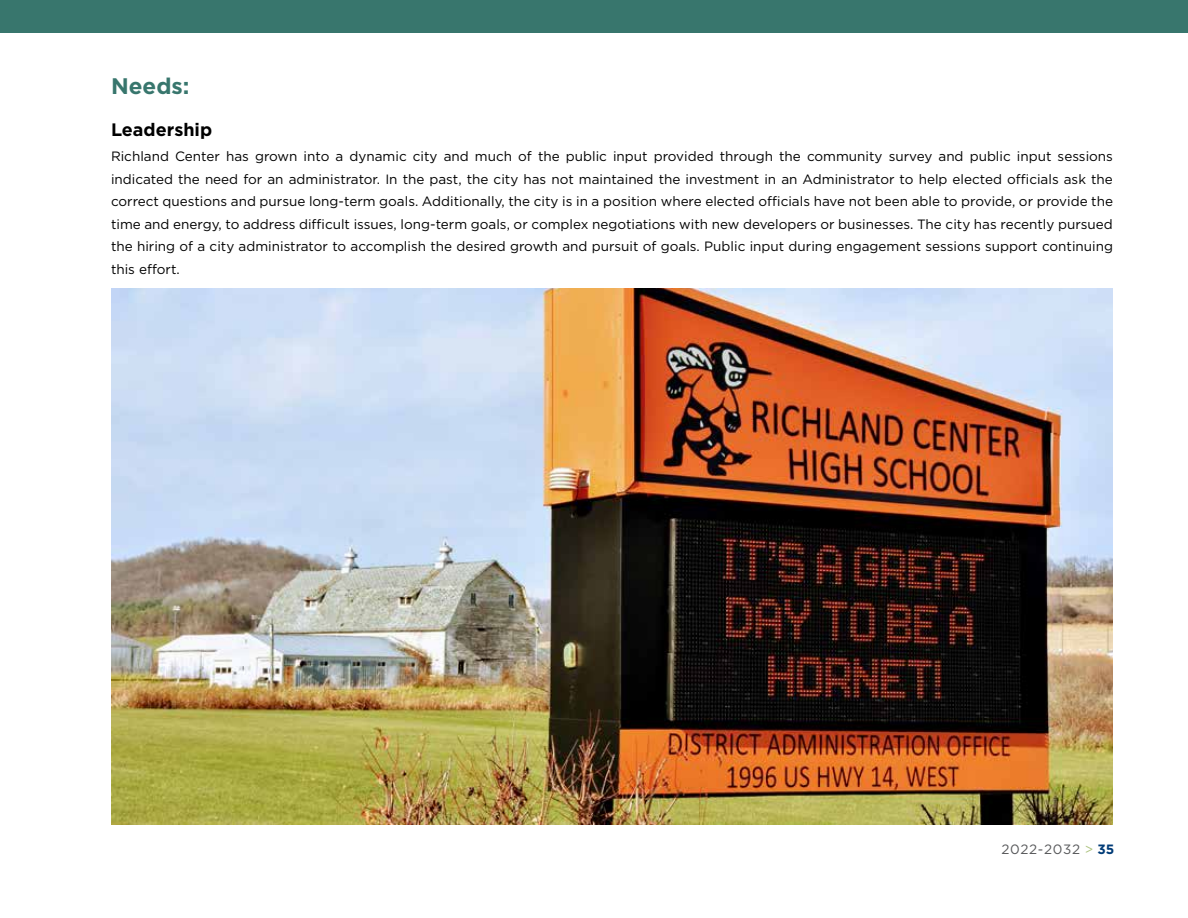
<style>
.page{position:relative;width:1188px;height:918px;background:#fff}
.page>*{position:absolute;margin:0;border:0;box-sizing:border-box;transform-origin:0 0}
.t1{font:700 22.5px "Gotham";color:#38766d}
.t2{font:700 18px "Gotham";color:#000}
.t3{font:13.5px/22.5px "Gotham";color:#000;text-align:justify}
.t4{font:13.5px "Gotham";letter-spacing:.05em;color:#58595b}
.s1{color:#acc37e}
.s2{font-weight:700;color:#003b77}
</style>
<div class="page">
<div style="left:0;top:0;width:1188px;height:32px;background:#38766d"></div>
<img style="left:111px;top:288px;width:1002px;height:537px">
<h1 class="t1" style="left:111px;top:73px;width:80px">Needs:</h1>
<h2 class="t2" style="left:111px;top:119px;width:103px">Leadership</h2>
<p class="t3" style="left:111px;top:145px;width:1004px">Richland Center has grown into a dynamic city and much of the public input provided through the community survey and public input sessions indicated the need for an administrator. In the past, the city has not maintained the investment in an Administrator to help elected officials ask the correct questions and pursue long-term goals. Additionally, the city is in a position where elected officials have not been able to provide, or provide the time and energy, to address difficult issues, long-term goals, or complex negotiations with new developers or businesses. The city has recently pursued the hiring of a city administrator to accomplish the desired growth and pursuit of goals. Public input during engagement sessions support continuing this effort.</p>
<p class="t4" style="left:1002px;top:841px;width:114px">2022-2032 <span class="s1">&gt;</span> <span class="s2">35</span></p>
</div>
